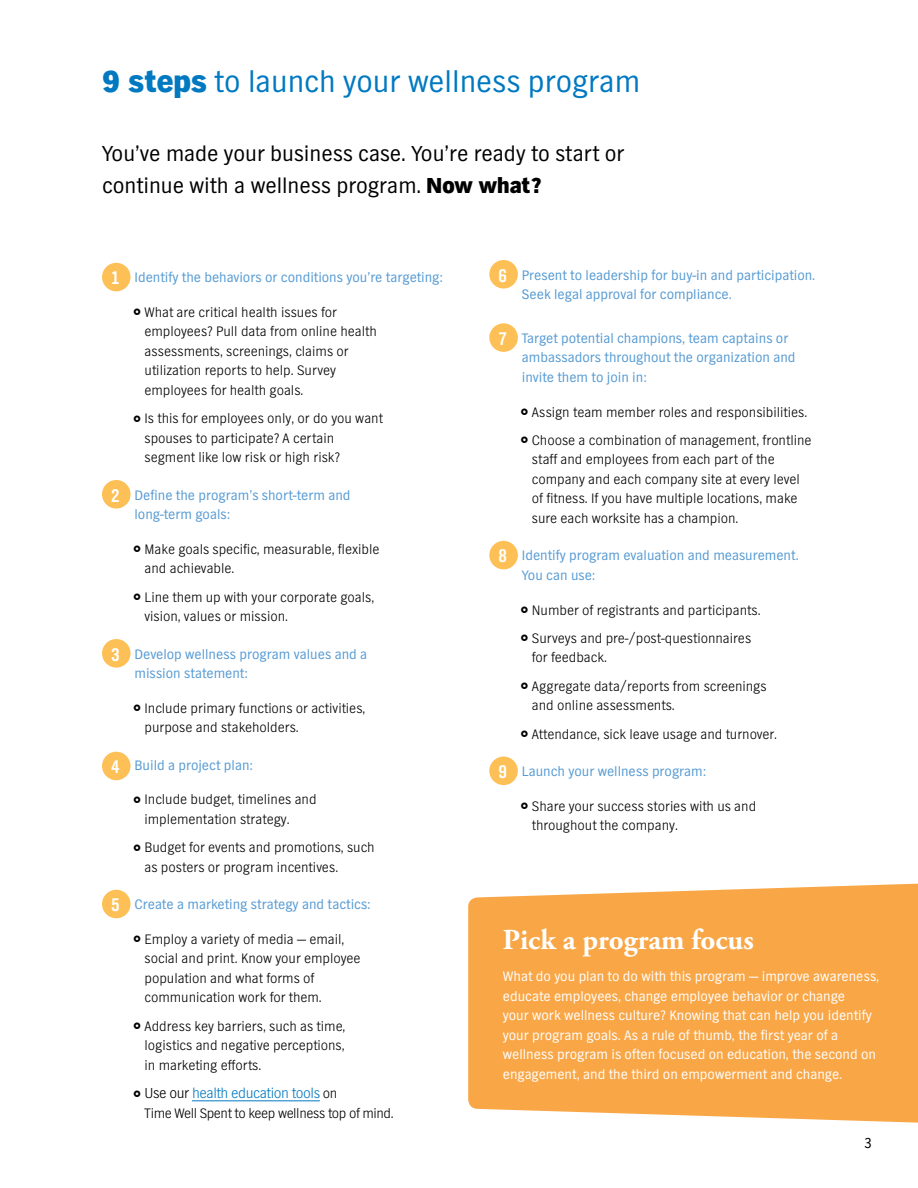
<style>
.page{position:relative;width:918px;height:1188px;background:#fff}
.page>*{position:absolute;margin:0;border:0;box-sizing:border-box;transform-origin:0 0}
.t1{font:31.5px "TV Nord EF";color:#0079c1}
.t2{font:700 28.95px "Adobe Garamond Pro";color:#fff}
.t3{font:22.5px/31.5px "TV Nord EF";color:#000}
.t4{font:300 15px "TV Nord EF";letter-spacing:-.025em;color:#0079c1}
.t5{font:15px "TV Nord EF";color:#000}
.t6{font:300 14.25px/19.5px "TV Nord EF";color:#000}
.t7{font:14.25px/19.5px "TV Nord EF";color:#559ad3}
.t8{font:14.25px/19.5px "TV Nord EF";color:#fff}
.t9{font:300 14.25px "TV Nord EF";letter-spacing:-.025em;color:#000}
.s1{font-weight:800}
.s2{font-family:"TV Nord Cond EF";font-weight:700;font-size:19.05px;color:#fff}
.s3{color:#000}
.s4{font-size:14.25px;color:#000}
</style>
<div class="page">
<hr style="left:192px;top:1101px;width:128px;height:1px;background:#0079c1">
<div style="left:102px;top:263px;width:29px;height:28px;background:#fdc057;border-radius:50%"></div>
<div style="left:102px;top:480px;width:29px;height:29px;background:#fdc057;border-radius:50%"></div>
<div style="left:102px;top:639px;width:29px;height:29px;background:#fdc057;border-radius:50%"></div>
<div style="left:102px;top:752px;width:29px;height:28px;background:#fdc057;border-radius:50%"></div>
<div style="left:102px;top:890px;width:29px;height:28px;background:#fdc057;border-radius:50%"></div>
<div style="left:489px;top:260px;width:29px;height:29px;background:#fdc057;border-radius:50%"></div>
<div style="left:489px;top:323px;width:29px;height:29px;background:#fdc057;border-radius:50%"></div>
<div style="left:489px;top:541px;width:29px;height:28px;background:#fdc057;border-radius:50%"></div>
<div style="left:489px;top:757px;width:29px;height:28px;background:#fdc057;border-radius:50%"></div>
<svg style="left:468px;top:883px;width:450px;height:240px;background:#f9ac52"></svg>
<h1 class="t1" style="left:102px;top:65px;width:540px"><span class="s1">9 steps</span> to launch your wellness program</h1>
<h3 class="t3" style="left:102px;top:138px;width:524px">You’ve made your business case. You’re ready to start or continue with a wellness program. <span class="s1">Now what?</span></h3>
<p class="t7" style="left:111px;top:267px;width:333px"><span class="s2">1</span> Identify the behaviors or conditions you’re targeting:</p>
<p class="t6" style="left:145px;top:302px;width:234px">What are critical health issues for employees? Pull data from online health assessments, screenings, claims or utilization reports to help. Survey employees for health goals.</p>
<p class="t6" style="left:145px;top:408px;width:240px">Is this for employees only, or do you want spouses to participate? A certain segment like low risk or high risk?</p>
<p class="t7" style="left:135px;top:485px;width:218px;text-indent:-23px"><span class="s2">2</span> Define the program’s short-term and long-term goals:</p>
<p class="t6" style="left:145px;top:539px;width:236px">Make goals specific, measurable, flexible and achievable.</p>
<p class="t6" style="left:145px;top:587px;width:231px">Line them up with your corporate goals, vision, values or mission.</p>
<p class="t7" style="left:135px;top:644px;width:234px;text-indent:-23px"><span class="s2">3</span> Develop wellness program values and a mission statement:</p>
<p class="t6" style="left:145px;top:698px;width:222px">Include primary functions or activities, purpose and stakeholders.</p>
<p class="t7" style="left:111px;top:755px;width:143px"><span class="s2">4</span> Build a project plan:</p>
<p class="t6" style="left:145px;top:790px;width:174px">Include budget, timelines and implementation strategy.</p>
<p class="t6" style="left:145px;top:838px;width:232px">Budget for events and promotions, such as posters or program incentives.</p>
<p class="t7" style="left:111px;top:895px;width:260px"><span class="s2">5</span> Create a marketing strategy and tactics:</p>
<p class="t6" style="left:145px;top:929px;width:218px">Employ a variety of media — email, social and print. Know your employee population and what forms of communication work for them.</p>
<p class="t6" style="left:145px;top:1016px;width:202px;text-align:justify">Address key barriers, such as time, logistics and negative perceptions, in marketing efforts.</p>
<p class="t4" style="left:145px;top:1085px;width:194px"><span class="s3">Use our</span> health education tools <span class="s4">on</span></p>
<p class="t9" style="left:145px;top:1105px;width:251px">Time Well Spent to keep wellness top of mind.</p>
<p class="t7" style="left:522px;top:265px;width:295px;text-indent:-23px"><span class="s2">6</span> Present to leadership for buy-in and participation.<br>Seek legal approval for compliance.</p>
<p class="t7" style="left:522px;top:328px;width:275px;text-indent:-23px"><span class="s2">7</span> Target potential champions, team captains or ambassadors throughout the organization and invite them to join in:</p>
<p class="t6" style="left:532px;top:397px;width:281px;line-height:28.3px">Assign team member roles and responsibilities.<br>Choose a combination of management, frontline</p>
<p class="t6" style="left:532px;top:450px;width:269px">staff and employees from each part of the company and each company site at every level of fitness. If you have multiple locations, make sure each worksite has a champion.</p>
<p class="t7" style="left:522px;top:546px;width:279px;text-indent:-23px"><span class="s2">8</span> Identify program evaluation and measurement.<br>You can use:</p>
<p class="t6" style="left:532px;top:596px;width:230px;line-height:28.3px">Number of registrants and participants.<br>Surveys and pre-/post-questionnaires</p>
<p class="t6" style="left:532px;top:643px;width:236px;line-height:28.3px">for feedback.<br>Aggregate data/reports from screenings</p>
<p class="t6" style="left:532px;top:691px;width:247px;line-height:28.3px">and online assessments.<br>Attendance, sick leave usage and turnover.</p>
<p class="t7" style="left:499px;top:761px;width:209px"><span class="s2">9</span> Launch your wellness program:</p>
<p class="t6" style="left:532px;top:796px;width:226px">Share your success stories with us and throughout the company.</p>
<h2 class="t2" style="left:503px;top:923px;width:252px">Pick a program focus</h2>
<p class="t8" style="left:503px;top:967px;width:378px">What do you plan to do with this program — improve awareness, educate employees, change employee behavior or change<br>your work wellness culture? Knowing that can help you identify your program goals. As a rule of thumb, the first year of a wellness program is often focused on education, the second on engagement, and the third on empowerment and change.</p>
<p class="t5" style="left:864px;top:1135px;width:9px">3</p>
</div>
